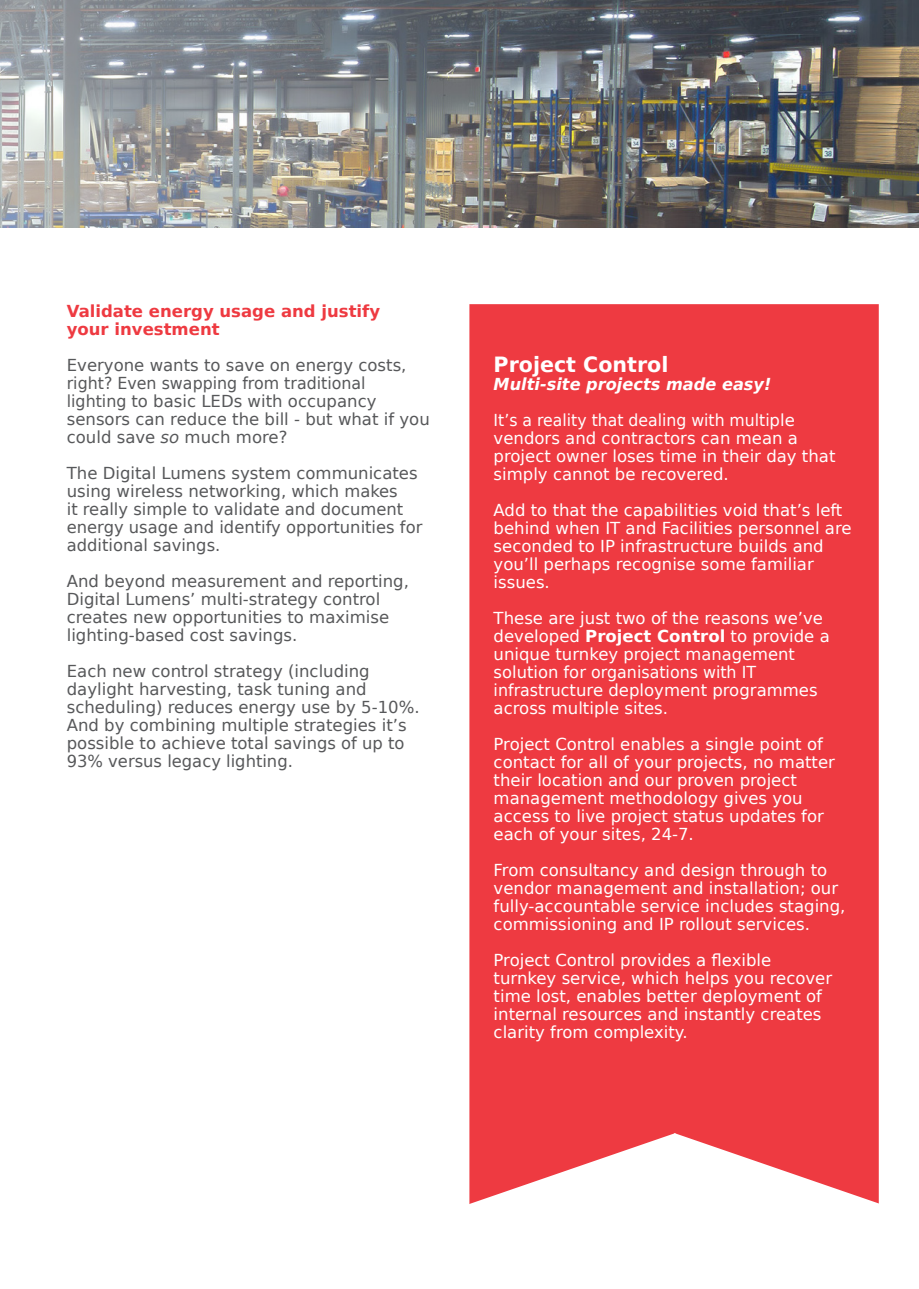
<style>
.page{position:relative;width:919px;height:1289px;background:#fff}
.page>*{position:absolute;margin:0;border:0;box-sizing:border-box;transform-origin:0 0}
.t1{font:700 21px "Bitstream Vera Sans";color:#fff}
.t2{font:16.5px/18px "Bitstream Vera Sans";color:#fff}
.t3{font:16.5px/18px "Bitstream Vera Sans";color:#57585a}
.t4{font:16.5px/18px "Bitstream Vera Sans";color:#fff;scale:.96 1}
.t5{font:700 16.5px "Bitstream Vera Sans";color:#ee3a41}
.t6{font:16.5px "Bitstream Vera Sans";color:#fff;scale:.95 1}
.t7{font:16.5px "Bitstream Vera Sans";color:#57585a;scale:.96 1}
.t8{font:italic 700 16.5px "Bitstream Vera Sans";color:#fff}
.s1{font-style:italic}
.s2{font-weight:700}
</style>
<div class="page">
<img style="left:0;top:0;width:918px;height:227px">
<div style="left:469px;top:304px;width:409px;height:904px;background:#ee3a41;border:3px solid #ee3a41"></div>
<svg style="left:469px;top:1133px;width:151px;height:75px"></svg>
<svg style="left:620px;top:1133px;width:259px;height:75px"></svg>
<p class="t5" style="left:67px;top:301px;width:315px">Validate energy usage and justify</p>
<p class="t5" style="left:67px;top:319px;width:154px">your investment</p>
<p class="t3" style="left:67px;top:356px;width:341px">Everyone wants to save on energy costs, right? Even swapping from traditional</p>
<p class="t7" style="left:67px;top:391px;width:324px">lighting to basic LEDs with occupancy</p>
<p class="t3" style="left:67px;top:410px;width:364px">sensors can reduce the bill - but what if you could save <span class="s1">so</span> much more?</p>
<p class="t3" style="left:67px;top:464px;width:357px">The Digital Lumens system communicates using wireless networking, which makes<br>it really simple to validate and document energy usage and identify opportunities for additional savings.</p>
<p class="t3" style="left:67px;top:572px;width:343px">And beyond measurement and reporting,<br>Digital Lumens’ multi-strategy control</p>
<p class="t3" style="left:67px;top:608px;width:324px">creates new opportunities to maximise lighting-based cost savings.</p>
<p class="t3" style="left:67px;top:662px;width:304px">Each new control strategy (including</p>
<p class="t3" style="left:67px;top:680px;width:301px">daylight harvesting, task tuning and</p>
<p class="t3" style="left:67px;top:698px;width:354px">scheduling) reduces energy use by 5-10%.<br>And by combining multiple strategies it’s possible to achieve total savings of up to 93% versus legacy lighting.</p>
<p class="t1" style="left:493px;top:352px;width:176px">Project Control</p>
<p class="t8" style="left:493px;top:375px;width:279px">Multi-site projects made easy!</p>
<p class="t6" style="left:493px;top:411px;width:318px">It’s a reality that dealing with multiple</p>
<p class="t2" style="left:493px;top:429px;width:306px">vendors and contractors can mean a</p>
<p class="t2" style="left:493px;top:447px;width:343px">project owner loses time in their day that simply cannot be recovered.</p>
<p class="t2" style="left:493px;top:501px;width:359px">Add to that the capabilities void that’s left behind when IT and Facilities personnel are seconded to IP infrastructure builds and you’ll perhaps recognise some familiar</p>
<p class="t2" style="left:493px;top:573px;width:58px">issues.</p>
<p class="t2" style="left:493px;top:609px;width:337px">These are just two of the reasons we’ve developed <span class="s2">Project Control</span> to provide a unique turnkey project management</p>
<p class="t2" style="left:493px;top:663px;width:264px">solution for organisations with IT</p>
<p class="t4" style="left:493px;top:681px;width:339px">infrastructure deployment programmes across multiple sites.</p>
<p class="t2" style="left:493px;top:735px;width:343px">Project Control enables a single point of contact for all of your projects, no matter their location and our proven project</p>
<p class="t2" style="left:493px;top:789px;width:310px">management methodology gives you</p>
<p class="t2" style="left:493px;top:807px;width:332px">access to live project status updates for each of your sites, 24-7.</p>
<p class="t2" style="left:493px;top:861px;width:353px">From consultancy and design through to vendor management and installation; our fully-accountable service includes staging, commissioning and IP rollout services.</p>
<p class="t2" style="left:493px;top:951px;width:279px">Project Control provides a flexible</p>
<p class="t2" style="left:493px;top:969px;width:340px">turnkey service, which helps you recover time lost, enables better deployment of internal resources and instantly creates clarity from complexity.</p>
</div>
